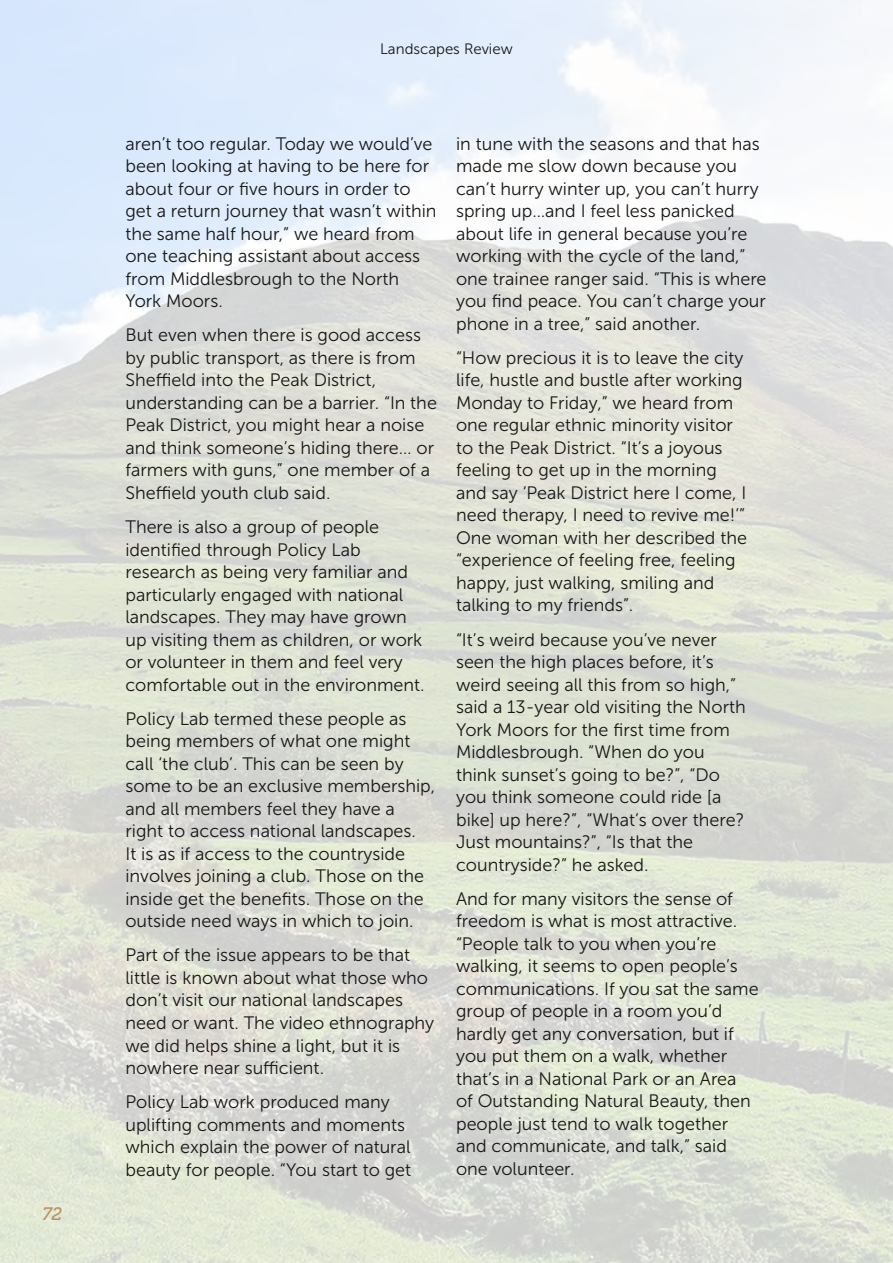
<style>
.page{position:relative;width:893px;height:1263px;background:#fff}
.page>*{position:absolute;margin:0;border:0;box-sizing:border-box;transform-origin:0 0}
.Body_Text{font:18px/22.5px "Museo Sans 300";color:#181716}
.t1{font:italic 18px "Museo 500";color:#bc9063}
.t2{font:15px "Museo Sans 300";color:#181716}
</style>
<div class="page">
<img style="left:0;top:0;width:893px;height:1263px">
<p class="t1" style="left:43px;top:1204px;width:21px">72</p>
<p class="t2" style="left:380px;top:41px;width:134px">Landscapes Review</p>
<p class="Body_Text" style="left:125px;top:132px;width:313px">aren’t too regular. Today we would’ve been looking at having to be here for about four or five hours in order to get a return journey that wasn’t within the same half hour,” we heard from one teaching assistant about access from Middlesbrough to the North<br>York Moors.</p>
<p class="Body_Text" style="left:125px;top:324px;width:313px">But even when there is good access by public transport, as there is from Sheffield into the Peak District, understanding can be a barrier. “In the Peak District, you might hear a noise and think someone’s hiding there… or farmers with guns,” one member of a Sheffield youth club said.</p>
<p class="Body_Text" style="left:125px;top:516px;width:301px">There is also a group of people identified through Policy Lab research as being very familiar and particularly engaged with national landscapes. They may have grown up visiting them as children, or work or volunteer in them and feel very comfortable out in the environment.</p>
<p class="Body_Text" style="left:125px;top:707px;width:311px">Policy Lab termed these people as being members of what one might call ‘the club’. This can be seen by some to be an exclusive membership, and all members feel they have a right to access national landscapes.<br>It is as if access to the countryside involves joining a club. Those on the inside get the benefits. Those on the outside need ways in which to join.</p>
<p class="Body_Text" style="left:125px;top:944px;width:310px">Part of the issue appears to be that little is known about what those who don’t visit our national landscapes need or want. The video ethnography we did helps shine a light, but it is nowhere near sufficient.</p>
<p class="Body_Text" style="left:125px;top:1091px;width:287px">Policy Lab work produced many uplifting comments and moments which explain the power of natural beauty for people. “You start to get</p>
<p class="Body_Text" style="left:456px;top:132px;width:312px">in tune with the seasons and that has made me slow down because you can’t hurry winter up, you can’t hurry spring up…and I feel less panicked about life in general because you’re working with the cycle of the land,” one trainee ranger said. “This is where you find peace. You can’t charge your phone in a tree,” said another.</p>
<p class="Body_Text" style="left:456px;top:346px;width:292px">“How precious it is to leave the city life, hustle and bustle after working Monday to Friday,” we heard from one regular ethnic minority visitor to the Peak District. “It’s a joyous feeling to get up in the morning and say ‘Peak District here I come, I need therapy, I need to revive me!’” One woman with her described the “experience of feeling free, feeling happy, just walking, smiling and talking to my friends”.</p>
<p class="Body_Text" style="left:456px;top:628px;width:291px">“It’s weird because you’ve never seen the high places before, it’s weird seeing all this from so high,” said a 13-year old visiting the North<br>York Moors for the first time from<br>Middlesbrough. “When do you think sunset’s going to be?”, “Do you think someone could ride [a bike] up here?”, “What’s over there?<br>Just mountains?”, “Is that the countryside?” he asked.</p>
<p class="Body_Text" style="left:456px;top:887px;width:304px">And for many visitors the sense of freedom is what is most attractive. “People talk to you when you’re walking, it seems to open people’s communications. If you sat the same group of people in a room you’d hardly get any conversation, but if you put them on a walk, whether that’s in a National Park or an Area<br>of Outstanding Natural Beauty, then people just tend to walk together and communicate, and talk,” said one volunteer.</p>
</div>
